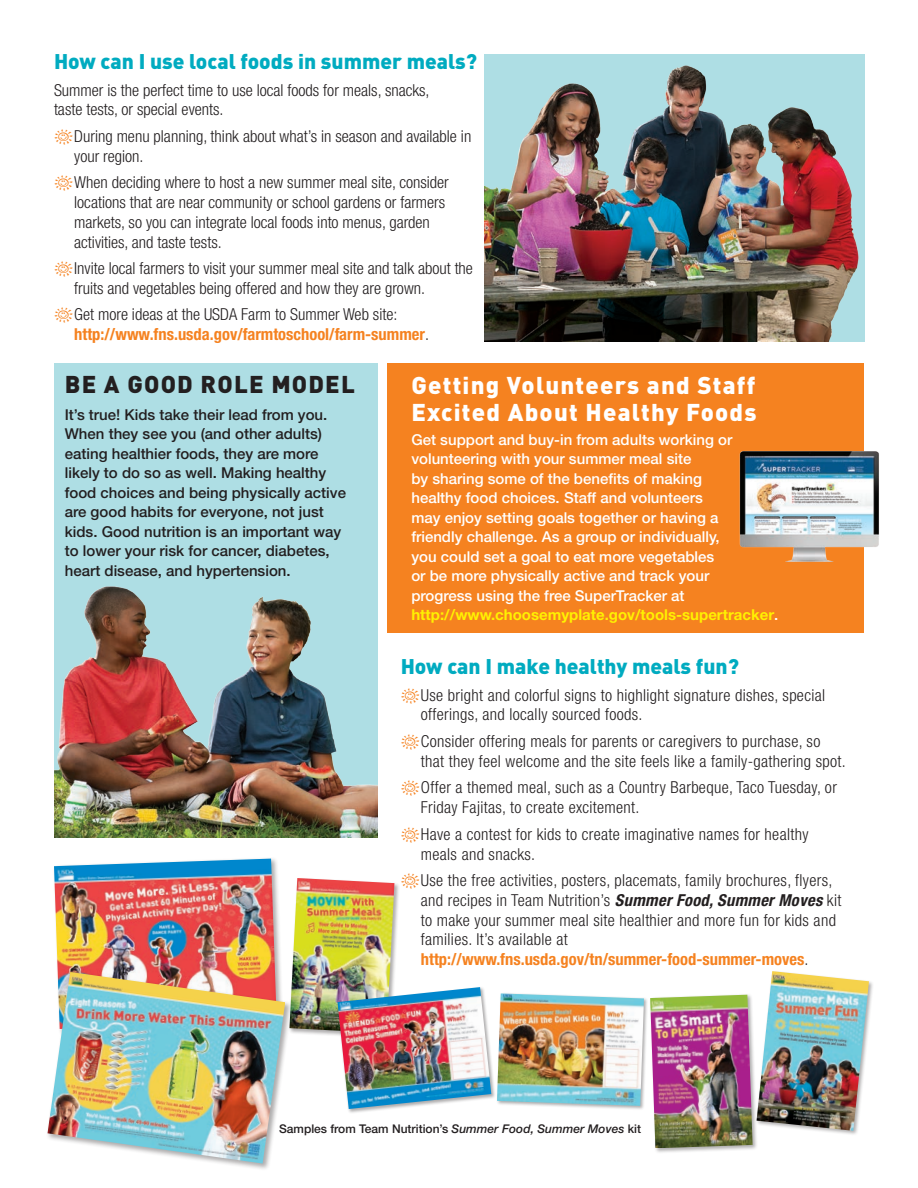
<style>
.page{position:relative;width:918px;height:1188px;background:#fff}
.page>*{position:absolute;margin:0;border:0;box-sizing:border-box;transform-origin:0 0}
.t1{font:900 24px/27px "DIN";letter-spacing:.05em;color:#fff}
.t2{font:900 24px "DIN";letter-spacing:.05em;color:#231f20}
.t3{font:900 21px "DIN";color:#00abc0}
.t4{font:300 condensed 16.5px/19.8px "Helvetica Neue LT Std";letter-spacing:.02em;color:#231f20}
.t5{font:300 condensed 16.5px/19.8px "Helvetica Neue LT Std";color:#231f20}
.t6{font:700 condensed 16.5px/19.8px "Helvetica Neue LT Std";color:#f58220}
.t7{font:500 15px/19.5px "Helvetica Neue LT Std";color:#fff}
.t8{font:500 15px/19.5px "Helvetica Neue LT Std";color:#231f20}
.t9{font:500 12px "Helvetica Neue LT Std";color:#231f20}
.s1{font-weight:300;color:#231f20}
.s2{font-weight:700;color:#fff101}
.s3{font-weight:700;font-style:italic}
.s4{font-weight:700;color:#f58220}
.s5{font-style:italic}
</style>
<div class="page">
<div style="left:54px;top:363px;width:324px;height:475px;background:#aedee4"></div>
<img style="left:54px;top:586px;width:324px;height:252px">
<div style="left:388px;top:363px;width:476px;height:270px;background:#f58220"></div>
<img style="left:484px;top:54px;width:381px;height:287px">
<img style="left:739px;top:451px;width:140px;height:111px">
<div style="left:53px;top:857px;width:231px;height:180px;background:#231f20;opacity:.37"></div>
<img style="left:54px;top:859px;width:223px;height:112px">
<div style="left:46px;top:971px;width:246px;height:199px;background:#231f20;opacity:.37"></div>
<img style="left:48px;top:972px;width:237px;height:192px">
<div style="left:496px;top:992px;width:153px;height:119px;background:#231f20;opacity:.37"></div>
<img style="left:497px;top:993px;width:147px;height:113px">
<div style="left:288px;top:877px;width:112px;height:162px;background:#231f20;opacity:.37"></div>
<img style="left:289px;top:878px;width:105px;height:155px">
<div style="left:649px;top:993px;width:109px;height:161px;background:#231f20;opacity:.37"></div>
<img style="left:650px;top:995px;width:103px;height:153px">
<div style="left:755px;top:970px;width:120px;height:166px;background:#231f20;opacity:.37"></div>
<img style="left:757px;top:971px;width:112px;height:160px">
<div style="left:336px;top:986px;width:160px;height:128px;background:#231f20;opacity:.37"></div>
<img style="left:338px;top:987px;width:153px;height:122px">
<p class="t3" style="left:54px;top:47px;width:425px">How can I use local foods in summer meals?</p>
<p class="t5" style="left:54px;top:80px;width:377px">Summer is the perfect time to use local foods for meals, snacks, taste tests, or special events.</p>
<p class="t5" style="left:74px;top:126px;width:399px">During menu planning, think about what’s in season and available in your region.</p>
<p class="t5" style="left:74px;top:172px;width:376px">When deciding where to host a new summer meal site, consider locations that are near community or school gardens or farmers markets, so you can integrate local foods into menus, garden activities, and taste tests.</p>
<p class="t5" style="left:74px;top:258px;width:400px">Invite local farmers to visit your summer meal site and talk about the fruits and vegetables being offered and how they are grown.</p>
<p class="t6" style="left:74px;top:305px;width:356px"><span class="s1">Get more ideas at the USDA Farm to Summer Web site: </span>http://www.fns.usda.gov/farmtoschool/farm-summer<span class="s1">.</span></p>
<h1 class="t2" style="left:65px;top:369px;width:292px">BE A GOOD ROLE MODEL</h1>
<p class="t8" style="left:65px;top:404px;width:283px">It’s true! Kids take their lead from you.<br>When they see you (and other adults) eating healthier foods, they are more likely to do so as well. Making healthy food choices and being physically active are good habits for everyone, not just kids. Good nutrition is an important way to lower your risk for cancer, diabetes, heart disease, and hypertension.</p>
<h1 class="t1" style="left:411px;top:370px;width:347px">Getting Volunteers and Staff<br>Excited About Healthy Foods</h1>
<p class="t7" style="left:411px;top:429px;width:368px">Get support and buy-in from adults working or volunteering with your summer meal site<br>by sharing some of the benefits of making<br>healthy food choices. Staff and volunteers<br>may enjoy setting goals together or having a<br>friendly challenge. As a group or individually,<br>you could set a goal to eat more vegetables<br>or be more physically active and track your<br>progress using the free SuperTracker at <span class="s2">http://www.choosemyplate.gov/tools-supertracker</span>.</p>
<p class="t3" style="left:401px;top:652px;width:340px">How can I make healthy meals fun?</p>
<p class="t4" style="left:421px;top:685px;width:406px">Use bright and colorful signs to highlight signature dishes, special offerings, and locally sourced foods.</p>
<p class="t4" style="left:421px;top:731px;width:426px">Consider offering meals for parents or caregivers to purchase, so that they feel welcome and the site feels like a family-gathering spot.</p>
<p class="t4" style="left:421px;top:777px;width:417px">Offer a themed meal, such as a Country Barbeque, Taco Tuesday, or<br>Friday Fajitas, to create excitement.</p>
<p class="t4" style="left:421px;top:824px;width:389px">Have a contest for kids to create imaginative names for healthy meals and snacks.</p>
<p class="t4" style="left:421px;top:870px;width:422px">Use the free activities, posters, placemats, family brochures, flyers, and recipes in Team Nutrition’s <span class="s3">Summer Food, Summer Moves</span> kit to make your summer meal site healthier and more fun for kids and families. It’s available at <span class="s4">http://www.fns.usda.gov/tn/summer-food-summer-moves</span>.</p>
<p class="t9" style="left:279px;top:1122px;width:363px">Samples from Team Nutrition’s <span class="s5">Summer Food, Summer Moves</span> kit</p>
</div>
